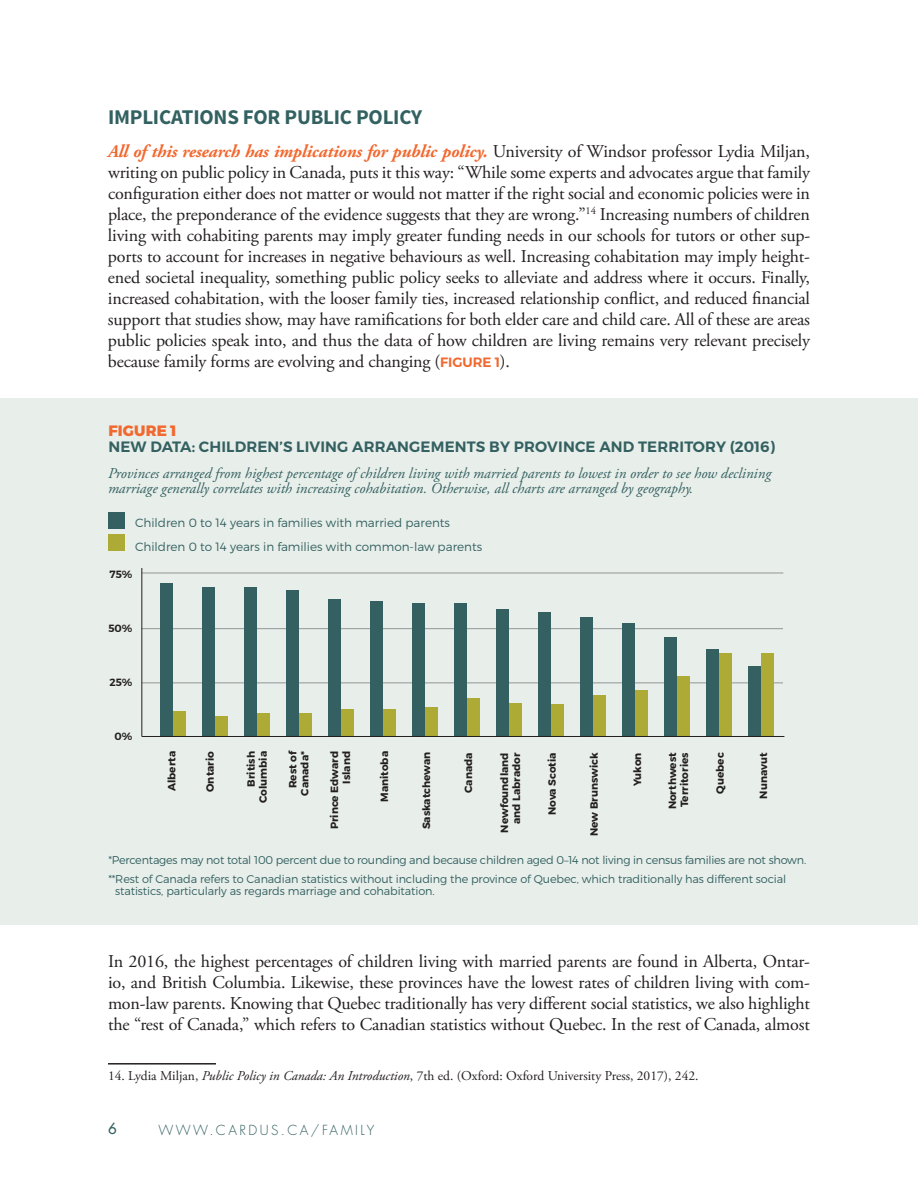
<style>
.page{position:relative;width:918px;height:1188px;background:#fff}
.page>*{position:absolute;margin:0;border:0;box-sizing:border-box;transform-origin:0 0}
.t1{font:700 21px "Source Sans Pro";letter-spacing:-.01em;color:#336161}
.t2{font:18px/21px "Adobe Garamond Pro";letter-spacing:-.01em;color:#231f20;text-align:justify}
.t3{font:italic 15px/15px "Adobe Garamond Pro";color:#346061}
.t4{font:600 15px "Montserrat";letter-spacing:.01em;color:#346061}
.t5{font:800 15px "Montserrat";letter-spacing:.01em;color:#f2682f}
.t6{font:15px "Futura";color:#346161}
.t7{font:13.5px "Adobe Garamond Pro";color:#231f20}
.t8{font:300 13.5px "Futura";letter-spacing:.18em;color:#346161}
.t9{font:300 12px/23.9px "Montserrat";color:#346061}
.t10{font:300 11.25px/18.8px "Montserrat";letter-spacing:-.01em;color:#346061}
.t11{font:700 10.5px/12px "Montserrat";color:#231f20;text-align:right}
.t12{font:600 10.5px "Montserrat";color:#231f20}
.s1{font-weight:700;font-style:italic;color:#f2682f}
.s2{font-family:"Montserrat";font-weight:600;font-size:13.5px;color:#f2682f}
.s3{font-style:italic}
</style>
<div class="page">
<hr style="left:108px;top:1063px;width:108px;height:2px;background:#231f20">
<div style="left:0;top:399px;width:918px;height:526px;background:#e8efea"></div>
<hr style="left:142px;top:573px;width:641px;height:1px;background:#939598">
<hr style="left:141px;top:628px;width:642px;height:1px;background:#939598">
<hr style="left:141px;top:683px;width:642px;height:1px;background:#939598">
<hr style="left:141px;top:568px;width:1px;height:168px;background:#231f20">
<div style="left:160px;top:583px;width:13px;height:154px;background:#346061"></div>
<div style="left:173px;top:712px;width:13px;height:25px;background:#adaa35"></div>
<div style="left:202px;top:587px;width:13px;height:150px;background:#346061"></div>
<div style="left:215px;top:716px;width:13px;height:21px;background:#adaa35"></div>
<div style="left:244px;top:587px;width:13px;height:150px;background:#346061"></div>
<div style="left:257px;top:713px;width:13px;height:24px;background:#adaa35"></div>
<div style="left:286px;top:590px;width:13px;height:147px;background:#346061"></div>
<div style="left:299px;top:713px;width:13px;height:24px;background:#adaa35"></div>
<div style="left:328px;top:599px;width:13px;height:138px;background:#346061"></div>
<div style="left:341px;top:709px;width:13px;height:28px;background:#adaa35"></div>
<div style="left:370px;top:601px;width:13px;height:136px;background:#346061"></div>
<div style="left:383px;top:709px;width:13px;height:28px;background:#adaa35"></div>
<div style="left:412px;top:604px;width:13px;height:133px;background:#346061"></div>
<div style="left:425px;top:707px;width:13px;height:29px;background:#adaa35"></div>
<div style="left:454px;top:604px;width:13px;height:133px;background:#346061"></div>
<div style="left:467px;top:699px;width:13px;height:38px;background:#adaa35"></div>
<div style="left:496px;top:609px;width:13px;height:128px;background:#346061"></div>
<div style="left:509px;top:703px;width:13px;height:34px;background:#adaa35"></div>
<div style="left:538px;top:613px;width:13px;height:124px;background:#346061"></div>
<div style="left:551px;top:705px;width:13px;height:32px;background:#adaa35"></div>
<div style="left:580px;top:618px;width:13px;height:119px;background:#346061"></div>
<div style="left:593px;top:695px;width:13px;height:42px;background:#adaa35"></div>
<div style="left:622px;top:623px;width:13px;height:114px;background:#346061"></div>
<div style="left:635px;top:691px;width:13px;height:46px;background:#adaa35"></div>
<div style="left:664px;top:637px;width:13px;height:100px;background:#346061"></div>
<div style="left:677px;top:676px;width:13px;height:61px;background:#adaa35"></div>
<div style="left:706px;top:650px;width:13px;height:87px;background:#346061"></div>
<div style="left:719px;top:653px;width:13px;height:84px;background:#adaa35"></div>
<div style="left:748px;top:667px;width:13px;height:70px;background:#346061"></div>
<div style="left:761px;top:653px;width:13px;height:84px;background:#adaa35"></div>
<hr style="left:142px;top:736px;width:642px;height:1px;background:#231f20">
<div style="left:108px;top:512px;width:17px;height:16px;background:#346061"></div>
<div style="left:108px;top:534px;width:17px;height:17px;background:#adaa35"></div>
<p class="t1" style="left:108px;top:103px;width:316px">IMPLICATIONS FOR PUBLIC POLICY</p>
<p class="t2" style="left:108px;top:141px;width:704px"><span class="s1">All of this research has implications for public policy.</span> University of Windsor professor Lydia Miljan, writing on public policy in Canada, puts it this way: “While some experts and advocates argue that family configuration either does not matter or would not matter if the right social and economic policies were in place, the preponderance of the evidence suggests that they are wrong.”<sup>14</sup> Increasing numbers of children living with cohabiting parents may imply greater funding needs in our schools for tutors or other sup&shy;ports to account for increases in negative behaviours as well. Increasing cohabitation may imply height&shy;ened societal inequality, something public policy seeks to alleviate and address where it occurs. Finally, increased cohabitation, with the looser family ties, increased relationship conflict, and reduced financial support that studies show, may have ramifications for both elder care and child care. All of these are areas public policies speak into, and thus the data of how children are living remains very relevant precisely because family forms are evolving and changing (<span class="s2">FIGURE 1</span>).</p>
<p class="t5" style="left:108px;top:421px;width:70px">FIGURE 1</p>
<p class="t4" style="left:108px;top:438px;width:668px">NEW DATA: CHILDREN’S LIVING ARRANGEMENTS BY PROVINCE AND TERRITORY (2016)</p>
<p class="t3" style="left:108px;top:466px;width:665px">Provinces arranged from highest percentage of children living with married parents to lowest in order to see how declining marriage generally correlates with increasing cohabitation. Otherwise, all charts are arranged by geography.</p>
<p class="t9" style="left:135px;top:511px;width:349px">Children 0 to 14 years in families with married parents<br>Children 0 to 14 years in families with common-law parents</p>
<p class="t12" style="left:110px;top:568px;width:24px">75%</p>
<p class="t12" style="left:108px;top:622px;width:26px">50%</p>
<p class="t12" style="left:109px;top:676px;width:25px">25%</p>
<p class="t12" style="left:115px;top:730px;width:19px">0%</p>
<p class="t11" style="left:166px;top:791px;width:42px;rotate:-90deg">Alberta</p>
<p class="t11" style="left:204px;top:792px;width:42px;rotate:-90deg">Ontario</p>
<p class="t11" style="left:245px;top:803px;width:53px;rotate:-90deg">British<br>Columbia</p>
<p class="t11" style="left:287px;top:796px;width:47px;rotate:-90deg">Rest of<br>Canada*</p>
<p class="t11" style="left:329px;top:829px;width:80px;rotate:-90deg">Prince Edward<br>Island</p>
<p class="t11" style="left:379px;top:802px;width:52px;rotate:-90deg">Manitoba</p>
<p class="t11" style="left:420px;top:829px;width:79px;rotate:-90deg">Saskatchewan</p>
<p class="t11" style="left:462px;top:793px;width:42px;rotate:-90deg">Canada</p>
<p class="t11" style="left:499px;top:833px;width:82px;rotate:-90deg">Newfoundland and Labrador</p>
<p class="t11" style="left:546px;top:815px;width:64px;rotate:-90deg">Nova Scotia</p>
<p class="t11" style="left:588px;top:836px;width:85px;rotate:-90deg">New Brunswick</p>
<p class="t11" style="left:632px;top:786px;width:35px;rotate:-90deg">Yukon</p>
<p class="t11" style="left:667px;top:809px;width:58px;text-align:left;rotate:-90deg">Northwest<br>Territories</p>
<p class="t11" style="left:714px;top:794px;width:43px;rotate:-90deg">Quebec</p>
<p class="t11" style="left:758px;top:799px;width:48px;rotate:-90deg">Nunavut</p>
<p class="t10" style="left:108px;top:851px;width:699px">*Percentages may not total 100 percent due to rounding and because children aged 0–14 not living in census families are not shown. **Rest of Canada refers to Canadian statistics without including the province of Quebec, which traditionally has different social</p>
<p class="t10" style="left:115px;top:882px;width:321px">statistics, particularly as regards marriage and cohabitation.</p>
<p class="t2" style="left:108px;top:951px;width:704px">In 2016, the highest percentages of children living with married parents are found in Alberta, Ontar&shy;io, and British Columbia. Likewise, these provinces have the lowest rates of children living with com&shy;mon-law parents. Knowing that Quebec traditionally has very different social statistics, we also highlight the “rest of Canada,” which refers to Canadian statistics without Quebec. In the rest of Canada, almost</p>
<p class="t7" style="left:108px;top:1068px;width:592px">14. Lydia Miljan, <span class="s3">Public Policy in Canada: An Introduction</span>, 7th ed. (Oxford: Oxford University Press, 2017), 242.</p>
<p class="t6" style="left:108px;top:1119px;width:10px">6</p>
<p class="t8" style="left:158px;top:1122px;width:217px">WWW.CARDUS.CA/FAMILY</p>
</div>
